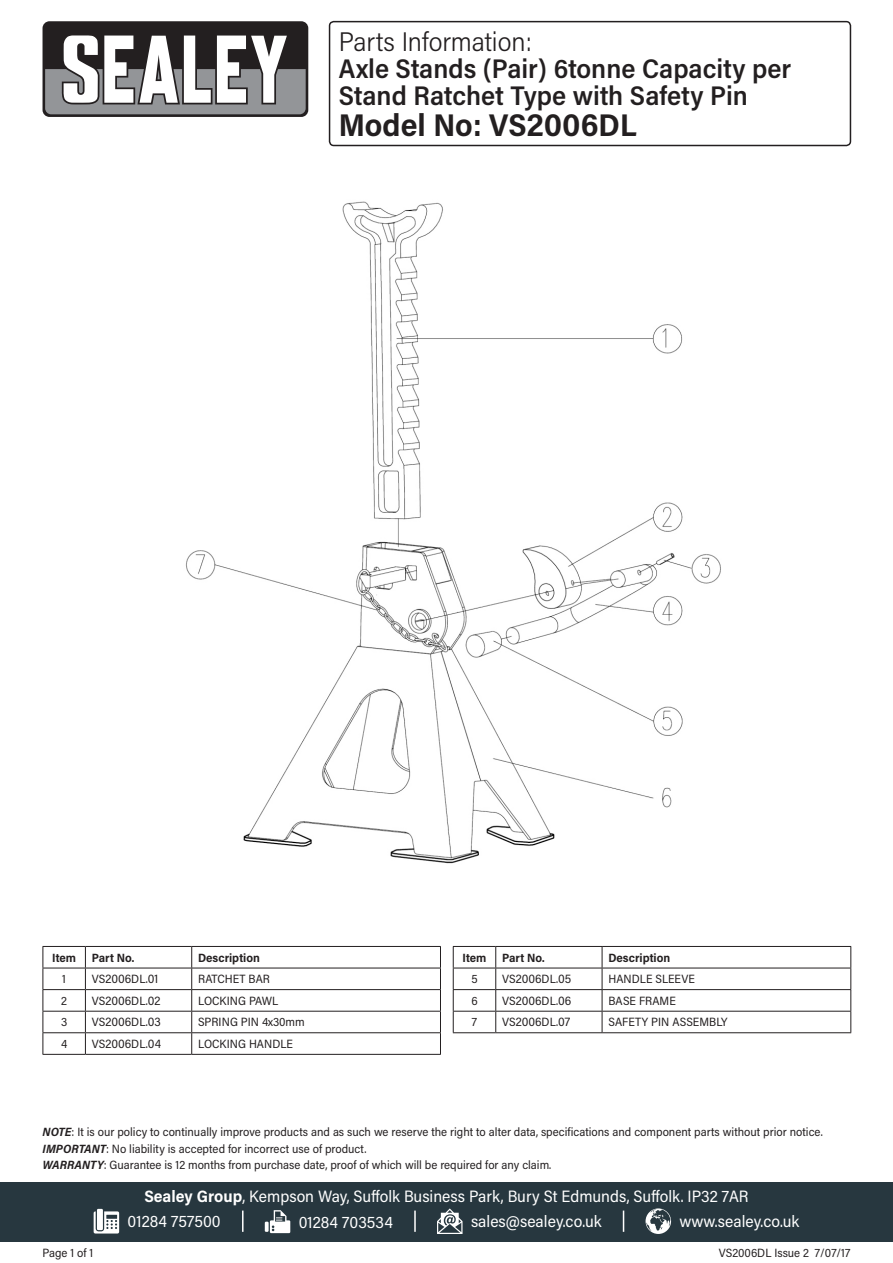
<style>
.page{position:relative;width:893px;height:1263px;background:#fff}
.page>*{position:absolute;margin:0;border:0;box-sizing:border-box;transform-origin:0 0}
.Model_Number{font:700 31.5px "Acumin Pro Semi Cond";color:#231f20}
.Product_Description{font:600 27px/27px "Acumin Pro Semi Cond";color:#231f20}
.Parts_Information{font:300 27px "Acumin Pro Semi Cond";color:#231f20}
.Address{font:16.5px "Acumin Pro Semi Cond";color:#fff}
.Contact_Info{font:16.5px "Acumin Pro Semi Cond";color:#fff}
.Disclaimer{font:12px "Acumin Pro Semi Cond";color:#231f20}
.Table_Body{font:12px "Acumin Pro Semi Cond";color:#231f20}
.Part_No__Body{font:12px "Acumin Pro Semi Cond";color:#231f20}
.Part_Description_HDR{font:700 12px "Acumin Pro Semi Cond";color:#231f20}
.Document_Info{font:12px "Acumin Pro Semi Cond";color:#231f20}
.Item_HDR{font:700 12px "Acumin Pro Semi Cond";letter-spacing:-.005em;color:#231f20}
.Item_Body{font:12px "Acumin Pro Semi Cond";color:#231f20}
.s1{font-weight:700;font-style:italic}
.s2{font-weight:700}
</style>
<div class="page">
<div style="left:43px;top:21px;width:265px;height:96px;background:#231f20;border-radius:7px"></div>
<svg style="left:45px;top:35px;width:261px;height:79px"></svg>
<div style="left:0;top:1182px;width:893px;height:60px;background:#27373f"></div>
<svg style="left:94px;top:1211px;width:25px;height:22px"></svg>
<div style="left:97px;top:1209px;width:6px;height:21px;background:#fff"></div>
<svg style="left:265px;top:1222px;width:4px;height:10px"></svg>
<svg style="left:270px;top:1210px;width:20px;height:23px"></svg>
<svg style="left:437px;top:1208px;width:25px;height:26px"></svg>
<svg style="left:645px;top:1208px;width:26px;height:26px"></svg>
<hr style="left:242px;top:1210px;width:2px;height:22px;background:#fff">
<svg style="left:623px;top:1210px;width:1px;height:22px"></svg>
<hr style="left:414px;top:1210px;width:2px;height:22px;background:#fff">
<div style="left:329px;top:21px;width:522px;height:125px;border:2px solid #231f20;border-radius:4px"></div>
<hr style="left:43px;top:946px;width:42px;height:1px;background:#231f20">
<hr style="left:85px;top:946px;width:107px;height:1px;background:#231f20">
<hr style="left:192px;top:946px;width:249px;height:1px;background:#231f20">
<hr style="left:43px;top:968px;width:42px;height:1px;background:#231f20">
<hr style="left:85px;top:968px;width:107px;height:1px;background:#231f20">
<hr style="left:192px;top:968px;width:249px;height:1px;background:#231f20">
<hr style="left:43px;top:989px;width:42px;height:1px;background:#231f20">
<hr style="left:85px;top:989px;width:107px;height:1px;background:#231f20">
<hr style="left:192px;top:989px;width:249px;height:1px;background:#231f20">
<hr style="left:43px;top:1011px;width:42px;height:1px;background:#231f20">
<hr style="left:85px;top:1011px;width:107px;height:1px;background:#231f20">
<hr style="left:192px;top:1011px;width:249px;height:1px;background:#231f20">
<hr style="left:43px;top:1032px;width:42px;height:1px;background:#231f20">
<svg style="left:43px;top:947px;width:1px;height:107px"></svg>
<hr style="left:85px;top:1032px;width:107px;height:1px;background:#231f20">
<svg style="left:85px;top:947px;width:1px;height:107px"></svg>
<hr style="left:192px;top:1032px;width:249px;height:1px;background:#231f20">
<svg style="left:191px;top:947px;width:1px;height:107px"></svg>
<svg style="left:440px;top:947px;width:1px;height:107px"></svg>
<hr style="left:43px;top:1054px;width:42px;height:1px;background:#231f20">
<hr style="left:85px;top:1054px;width:107px;height:1px;background:#231f20">
<hr style="left:192px;top:1054px;width:249px;height:1px;background:#231f20">
<hr style="left:453px;top:946px;width:43px;height:1px;background:#231f20">
<hr style="left:496px;top:946px;width:106px;height:1px;background:#231f20">
<hr style="left:602px;top:946px;width:249px;height:1px;background:#231f20">
<hr style="left:453px;top:968px;width:43px;height:1px;background:#231f20">
<hr style="left:496px;top:968px;width:106px;height:1px;background:#231f20">
<hr style="left:602px;top:968px;width:249px;height:1px;background:#231f20">
<hr style="left:453px;top:989px;width:43px;height:1px;background:#231f20">
<hr style="left:496px;top:989px;width:106px;height:1px;background:#231f20">
<hr style="left:602px;top:989px;width:249px;height:1px;background:#231f20">
<hr style="left:453px;top:1011px;width:43px;height:1px;background:#231f20">
<svg style="left:453px;top:947px;width:1px;height:85px"></svg>
<hr style="left:496px;top:1011px;width:106px;height:1px;background:#231f20">
<svg style="left:495px;top:947px;width:1px;height:85px"></svg>
<hr style="left:602px;top:1011px;width:249px;height:1px;background:#231f20">
<svg style="left:602px;top:947px;width:1px;height:85px"></svg>
<svg style="left:850px;top:947px;width:1px;height:85px"></svg>
<hr style="left:453px;top:1032px;width:43px;height:1px;background:#231f20">
<hr style="left:496px;top:1032px;width:106px;height:1px;background:#231f20">
<hr style="left:602px;top:1032px;width:249px;height:1px;background:#231f20">
<img style="left:186px;top:201px;width:535px;height:663px">
<p class="Parts_Information" style="left:339px;top:23px;width:195px">Parts Information:</p>
<p class="Product_Description" style="left:339px;top:54px;width:454px">Axle Stands (Pair) 6tonne Capacity per<br>Stand Ratchet Type with Safety Pin</p>
<p class="Model_Number" style="left:339px;top:103px;width:299px">Model No: VS2006DL</p>
<p class="Item_HDR" style="left:52px;top:949px;width:25px">Item</p>
<p class="Part_Description_HDR" style="left:92px;top:949px;width:44px">Part No.</p>
<p class="Part_Description_HDR" style="left:198px;top:949px;width:63px">Description</p>
<p class="Item_Body" style="left:62px;top:971px;width:5px">1</p>
<p class="Part_No__Body" style="left:92px;top:971px;width:68px">VS2006DL.01</p>
<p class="Table_Body" style="left:198px;top:971px;width:73px">RATCHET BAR</p>
<p class="Item_Body" style="left:61px;top:992px;width:7px">2</p>
<p class="Part_No__Body" style="left:92px;top:992px;width:70px">VS2006DL.02</p>
<p class="Table_Body" style="left:198px;top:992px;width:82px">LOCKING PAWL</p>
<p class="Item_Body" style="left:61px;top:1014px;width:8px">3</p>
<p class="Part_No__Body" style="left:92px;top:1014px;width:71px">VS2006DL.03</p>
<p class="Table_Body" style="left:198px;top:1014px;width:108px">SPRING PIN 4x30mm</p>
<p class="Item_Body" style="left:61px;top:1035px;width:8px">4</p>
<p class="Part_No__Body" style="left:92px;top:1035px;width:71px">VS2006DL.04</p>
<p class="Table_Body" style="left:198px;top:1035px;width:96px">LOCKING HANDLE</p>
<p class="Item_HDR" style="left:463px;top:949px;width:25px">Item</p>
<p class="Part_Description_HDR" style="left:502px;top:949px;width:44px">Part No.</p>
<p class="Part_Description_HDR" style="left:608px;top:949px;width:63px">Description</p>
<p class="Item_Body" style="left:471px;top:971px;width:8px">5</p>
<p class="Part_No__Body" style="left:502px;top:971px;width:71px">VS2006DL.05</p>
<p class="Table_Body" style="left:608px;top:971px;width:88px">HANDLE SLEEVE</p>
<p class="Item_Body" style="left:471px;top:992px;width:8px">6</p>
<p class="Part_No__Body" style="left:502px;top:992px;width:71px">VS2006DL.06</p>
<p class="Table_Body" style="left:608px;top:992px;width:69px">BASE FRAME</p>
<p class="Item_Body" style="left:472px;top:1014px;width:7px">7</p>
<p class="Part_No__Body" style="left:502px;top:1014px;width:70px">VS2006DL.07</p>
<p class="Table_Body" style="left:608px;top:1014px;width:121px">SAFETY PIN ASSEMBLY</p>
<p class="Disclaimer" style="left:43px;top:1124px;width:782px"><span class="s1">NOTE</span>: It is our policy to continually improve products and as such we reserve the right to alter data, specifications and component parts without prior notice.</p>
<p class="Disclaimer" style="left:43px;top:1140px;width:326px"><span class="s1">IMPORTANT</span>: No liability is accepted for incorrect use of product.</p>
<p class="Disclaimer" style="left:43px;top:1157px;width:510px"><span class="s1">WARRANTY</span>: Guarantee is 12 months from purchase date, proof of which will be required for any claim.</p>
<p class="Document_Info" style="left:43px;top:1244px;width:52px">Page 1 of 1</p>
<p class="Address" style="left:144px;top:1185px;width:606px"><span class="s2">Sealey Group</span>, Kempson Way, Suffolk Business Park, Bury St Edmunds, Suffolk. IP32 7AR</p>
<p class="Contact_Info" style="left:128px;top:1210px;width:95px">01284 757500</p>
<p class="Contact_Info" style="left:299px;top:1210px;width:96px">01284 703534</p>
<p class="Contact_Info" style="left:471px;top:1210px;width:132px">sales@sealey.co.uk</p>
<p class="Contact_Info" style="left:680px;top:1210px;width:121px">www.sealey.co.uk</p>
<p class="Document_Info" style="left:719px;top:1244px;width:133px">VS2006DL Issue 2 7/07/17</p>
</div>
